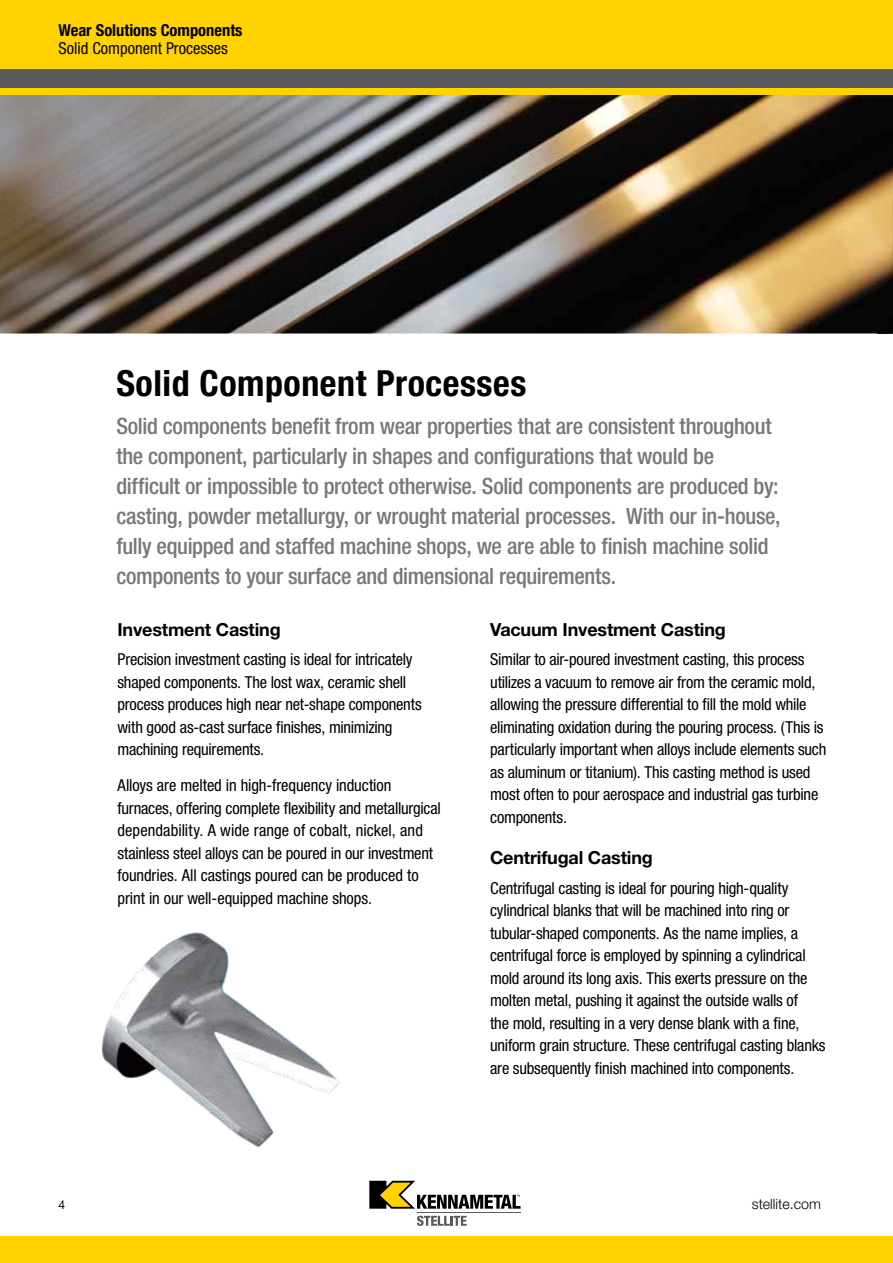
<style>
.page{position:relative;width:893px;height:1263px;background:#fff}
.page>*{position:absolute;margin:0;border:0;box-sizing:border-box;transform-origin:0 0}
.t1{font:700 condensed 36px "Helvetica Neue LT Std";letter-spacing:.015em;color:#000}
.t2{font:500 condensed 22.5px/30px "Helvetica Neue LT Std";letter-spacing:-.015em;color:#77787b}
.t3{font:700 18px "Helvetica Neue LT Std";letter-spacing:-.01em;color:#000}
.t4{font:condensed 16.5px/22.5px "Helvetica Neue LT Std";letter-spacing:-.015em;color:#000}
.t5{font:700 condensed 16.5px "Helvetica Neue LT Std";color:#000}
.t6{font:300 14.25px "Helvetica Neue LT Std";color:#000}
.t7{font:12px "Helvetica Neue LT Std";color:#000}
</style>
<div class="page">
<div style="left:0;top:1236px;width:893px;height:27px;background:#ffd200"></div>
<hr style="left:417px;top:1212px;width:103px;height:1px;background:#58595b">
<svg style="left:417px;top:1215px;width:50px;height:11px"></svg>
<svg style="left:369px;top:1181px;width:151px;height:28px"></svg>
<img style="left:0;top:94px;width:893px;height:239px">
<div style="left:0;top:0;width:893px;height:94px;background:#ffd200"></div>
<div style="left:0;top:69px;width:893px;height:18px;background:#58595b"></div>
<img style="left:101px;top:932px;width:238px;height:216px">
<p class="t5" style="left:58px;top:20px;width:186px">Wear Solutions Components</p>
<p class="t4" style="left:58px;top:37px;width:171px">Solid Component Processes</p>
<h1 class="t1" style="left:116px;top:361px;width:411px">Solid Component Processes</h1>
<p class="t2" style="left:116px;top:411px;width:666px">Solid components benefit from wear properties that are consistent throughout the component, particularly in shapes and configurations that would be difficult or impossible to protect otherwise. Solid components are produced by: casting, powder metallurgy, or wrought material processes. With our in-house, fully equipped and staffed machine shops, we are able to finish machine solid components to your surface and dimensional requirements.</p>
<p class="t3" style="left:117px;top:618px;width:165px">Investment Casting</p>
<p class="t4" style="left:117px;top:648px;width:306px">Precision investment casting is ideal for intricately shaped components. The lost wax, ceramic shell process produces high near net-shape components with good as-cast surface finishes, minimizing machining requirements.</p>
<p class="t4" style="left:117px;top:774px;width:325px">Alloys are melted in high-frequency induction furnaces, offering complete flexibility and metallurgical dependability. A wide range of cobalt, nickel, and stainless steel alloys can be poured in our investment foundries. All castings poured can be produced to print in our well-equipped machine shops.</p>
<p class="t3" style="left:490px;top:618px;width:237px">Vacuum Investment Casting</p>
<p class="t4" style="left:490px;top:648px;width:338px">Similar to air-poured investment casting, this process utilizes a vacuum to remove air from the ceramic mold, allowing the pressure differential to fill the mold while eliminating oxidation during the pouring process. (This is particularly important when alloys include elements such as aluminum or titanium). This casting method is used most often to pour aerospace and industrial gas turbine components.</p>
<p class="t3" style="left:490px;top:847px;width:164px">Centrifugal Casting</p>
<p class="t4" style="left:490px;top:876px;width:337px">Centrifugal casting is ideal for pouring high-quality cylindrical blanks that will be machined into ring or tubular-shaped components. As the name implies, a centrifugal force is employed by spinning a cylindrical mold around its long axis. This exerts pressure on the molten metal, pushing it against the outside walls of<br>the mold, resulting in a very dense blank with a fine, uniform grain structure. These centrifugal casting blanks are subsequently finish machined into components.</p>
<p class="t7" style="left:58px;top:1197px;width:8px">4</p>
<p class="t6" style="left:752px;top:1195px;width:71px">stellite.com</p>
</div>
